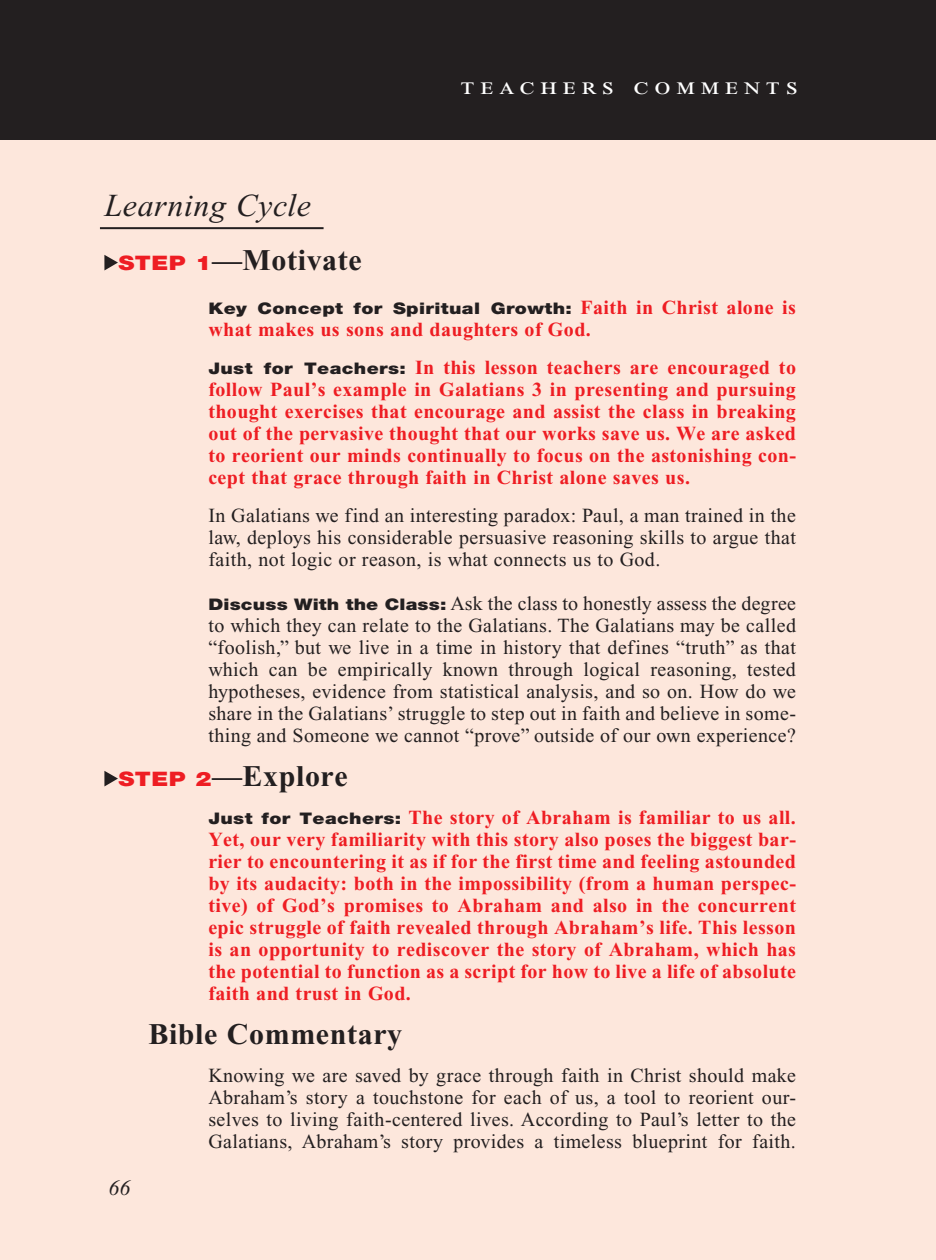
<style>
.page{position:relative;width:936px;height:1260px;background:#fff}
.page>*{position:absolute;margin:0;border:0;box-sizing:border-box;transform-origin:0 0}
.Main_Head_Teachers_C{font:italic 32px "Times New Roman PS Std";letter-spacing:.02em;color:#231f20}
.T_Aim_bodyXindent{font:700 30px "Times New Roman PS Std";letter-spacing:.02em;color:#231f20}
.T_Aim_hang_indent{font:700 30px "Times New Roman PS Std";letter-spacing:.02em;color:#231f20}
.Teachers_Comments_He{font:24px "Times New Roman PS Std";letter-spacing:.2em;color:#fff;scale:1.2 1}
.t1{font:italic 22px "Times New Roman PS Std";color:#231f20}
.Objectives_Body_Text{font:700 20px/22px "Times New Roman PS Std";letter-spacing:.02em;color:#ee1d23;text-align:justify}
.Objectives_Body_Text-2{font:20px/22px "Times New Roman PS Std";letter-spacing:.02em;color:#231f20;text-align:justify}
.Objectives_Body_Text-3{font:900 16px "Helvetica Neue LT Std";letter-spacing:.02em;color:#231f20;scale:1.2 1}
.s1{font-family:"Helvetica Neue LT Std";font-weight:900;font-size:20px;color:#ee1d23}
.s2{font-family:"Times New Roman PS Std";font-weight:700;font-size:20px;color:#ee1d23}
.s3{font-family:"Helvetica Neue LT Std";font-weight:900;font-size:16px;color:#231f20}
.s4{font-family:"Helvetica Neue LT Std";font-weight:900;font-size:16px}
</style>
<div class="page">
<div style="left:0;top:136px;width:936px;height:1124px;background:#fde7dc"></div>
<svg style="left:104px;top:255px;width:14px;height:15px"></svg>
<svg style="left:104px;top:771px;width:14px;height:15px"></svg>
<hr style="left:100px;top:227px;width:224px;height:2px;background:#231f20">
<div style="left:0;top:0;width:936px;height:140px;background:#231f20"></div>
<p class="Teachers_Comments_He" style="left:461px;top:73px;width:283px">teachers comments</p>
<p class="Main_Head_Teachers_C" style="left:104px;top:188px;width:208px">Learning Cycle</p>
<p class="T_Aim_bodyXindent" style="left:118px;top:244px;width:245px"><span class="s1">STEP 1</span>—Motivate</p>
<p class="Objectives_Body_Text-3" style="left:208px;top:299px;width:491px">Key Concept for Spiritual Growth: <span class="s2">Faith in Christ alone is</span></p>
<p class="Objectives_Body_Text" style="left:208px;top:319px;width:384px">what makes us sons and daughters of God.</p>
<p class="Objectives_Body_Text" style="left:208px;top:357px;width:589px"><span class="s3">Just for Teachers:</span> In this lesson teachers are encouraged to follow Paul’s example in Galatians 3 in presenting and pursuing thought exercises that encourage and assist the class in breaking out of the pervasive thought that our works save us. We are asked to reorient our minds continually to focus on the astonishing con&shy;cept that grace through faith in Christ alone saves us.</p>
<p class="Objectives_Body_Text-2" style="left:208px;top:505px;width:589px">In Galatians we find an interesting paradox: Paul, a man trained in the law, deploys his considerable persuasive reasoning skills to argue that faith, not logic or reason, is what connects us to God.</p>
<p class="Objectives_Body_Text-2" style="left:208px;top:593px;width:589px"><span class="s4">Discuss With the Class:</span> Ask the class to honestly assess the degree to which they can relate to the Galatians. The Galatians may be called “foolish,” but we live in a time in history that defines “truth” as that which can be empirically known through logical reasoning, tested hypotheses, evidence from statistical analysis, and so on. How do we share in the Galatians’ struggle to step out in faith and believe in some&shy;thing and Someone we cannot “prove” outside of our own experience?</p>
<p class="T_Aim_bodyXindent" style="left:118px;top:760px;width:231px"><span class="s1">STEP 2</span>—Explore</p>
<p class="Objectives_Body_Text" style="left:208px;top:807px;width:589px"><span class="s3">Just for Teachers:</span> The story of Abraham is familiar to us all.<br>Yet, our very familiarity with this story also poses the biggest bar&shy;rier to encountering it as if for the first time and feeling astounded by its audacity: both in the impossibility (from a human perspec&shy;tive) of God’s promises to Abraham and also in the concurrent epic struggle of faith revealed through Abraham’s life. This lesson is an opportunity to rediscover the story of Abraham, which has the potential to function as a script for how to live a life of absolute faith and trust in God.</p>
<p class="T_Aim_hang_indent" style="left:148px;top:1018px;width:255px">Bible Commentary</p>
<p class="Objectives_Body_Text-2" style="left:208px;top:1065px;width:589px">Knowing we are saved by grace through faith in Christ should make Abraham’s story a touchstone for each of us, a tool to reorient our&shy;selves to living faith-centered lives. According to Paul’s letter to the Galatians, Abraham’s story provides a timeless blueprint for faith.</p>
<p class="t1" style="left:109px;top:1176px;width:23px">66</p>
</div>
